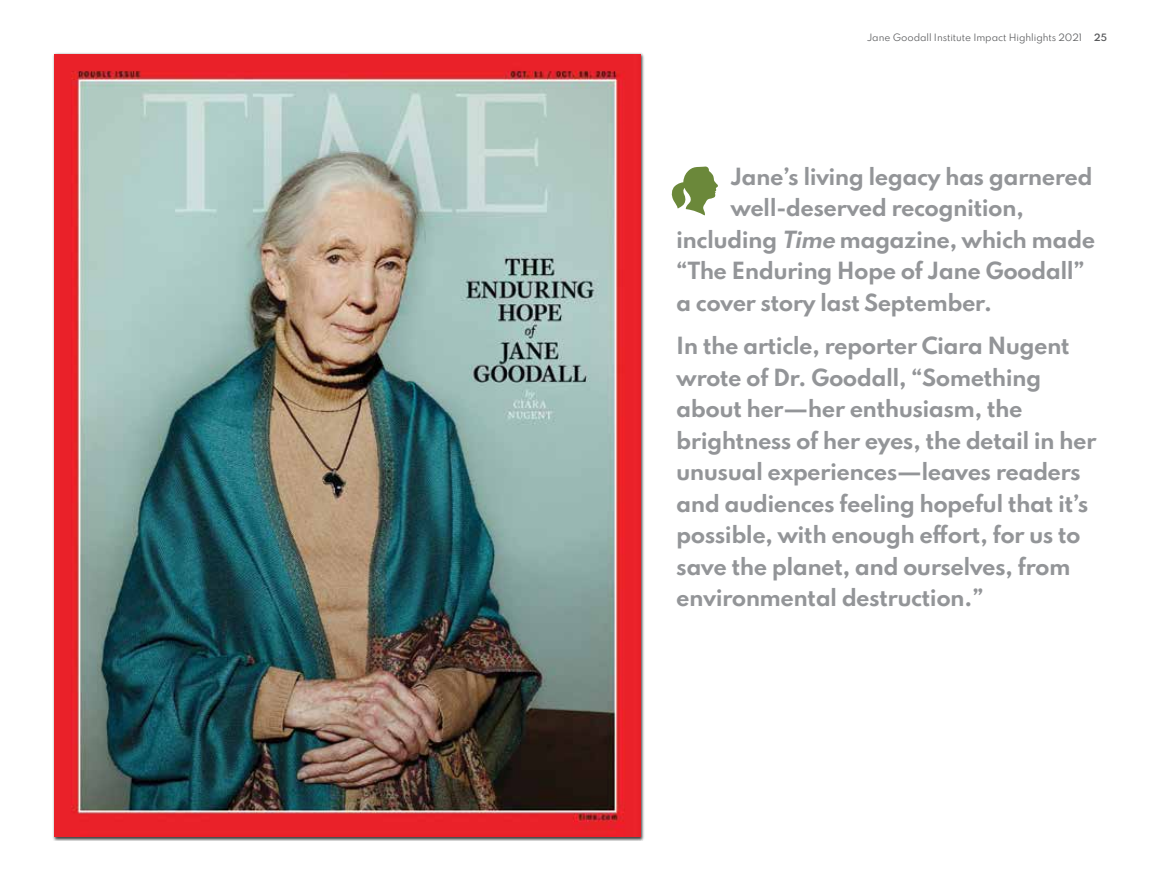
<style>
.page{position:relative;width:1161px;height:891px;background:#fff}
.page>*{position:absolute;margin:0;border:0;box-sizing:border-box;transform-origin:0 0}
.t1{font:700 21px/31.5px "Spartan";letter-spacing:-.03em;color:#939598}
.t2{font:9px "Spartan";letter-spacing:-.005em;color:#58595b}
.t3{font:600 9px "Spartan";color:#58595b}
.s1{font-style:italic}
</style>
<div class="page">
<img style="left:54px;top:54px;width:586px;height:783px">
<svg style="left:671px;top:166px;width:47px;height:49px"></svg>
<p class="t2" style="left:867px;top:30px;width:217px">Jane Goodall Institute Impact Highlights 2021</p>
<p class="t3" style="left:1094px;top:30px;width:14px">25</p>
<p class="t1" style="left:730px;top:160px;width:364px">Jane’s living legacy has garnered</p>
<p class="t1" style="left:730px;top:191px;width:295px">well-deserved recognition,</p>
<p class="t1" style="left:676px;top:223px;width:421px">including <span class="s1">Time</span> magazine, which made</p>
<p class="t1" style="left:676px;top:254px;width:410px">“The Enduring Hope of Jane Goodall”</p>
<p class="t1" style="left:676px;top:286px;width:317px">a cover story last September.</p>
<p class="t1" style="left:676px;top:329px;width:422px">In the article, reporter Ciara Nugent wrote of Dr. Goodall, “Something about her—her enthusiasm, the brightness of her eyes, the detail in her unusual experiences—leaves readers and audiences feeling hopeful that it’s possible, with enough effort, for us to save the planet, and ourselves, from environmental destruction.”</p>
</div>
